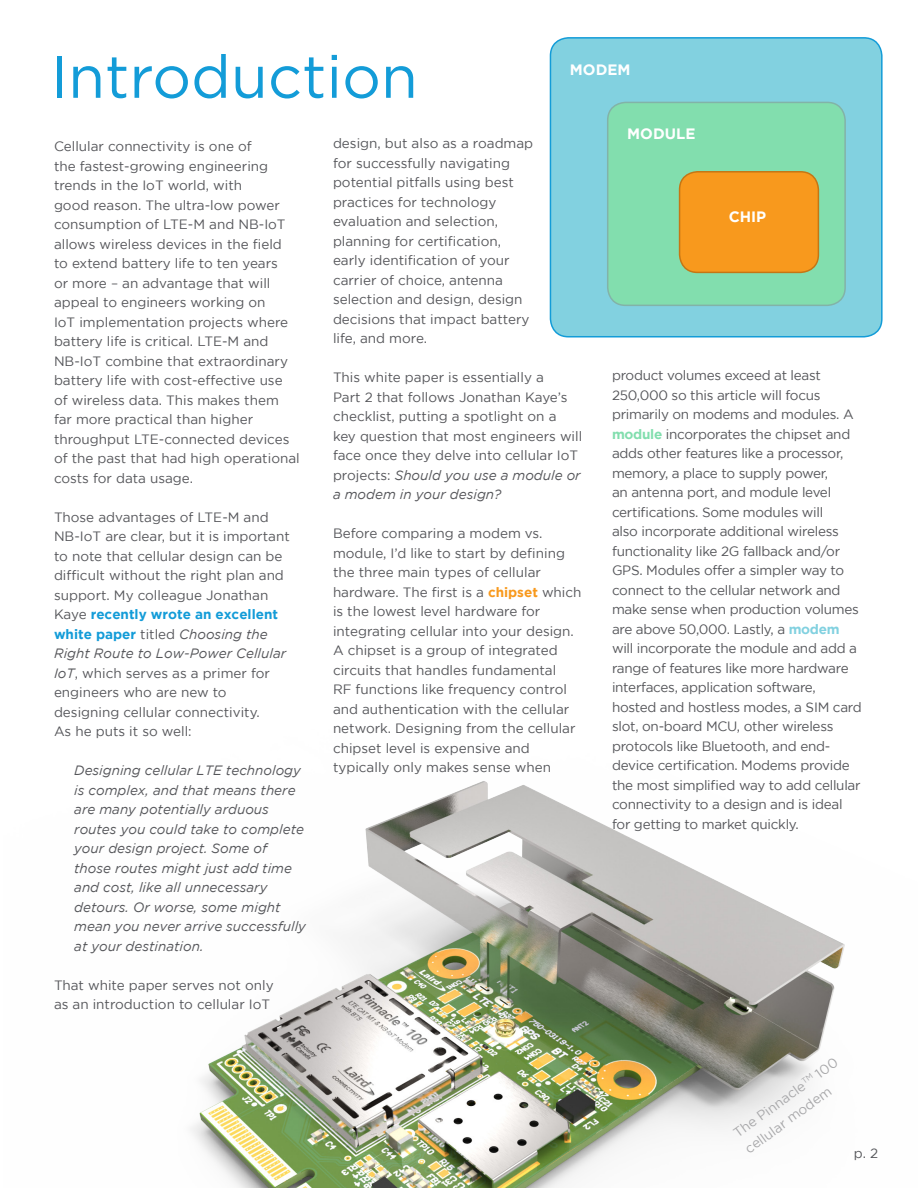
<style>
.page{position:relative;width:918px;height:1188px;background:#fff}
.page>*{position:absolute;margin:0;border:0;box-sizing:border-box;transform-origin:0 0}
.H1___Blue___Left{font:60px "Gotham";color:#139cd8}
.H4___Dark_Gray___Lef{font:700 15px "Gotham";color:#fff}
.Body_Copy___Gray___L{font:13.5px/19.5px "Gotham";color:#55565a}
.Body_Copy___Gray___L-2{font:13.5px/19.5px "Gotham";letter-spacing:-.02em;color:#55565a}
.Body_Copy___Gray___L-3{font:italic 13.5px/19.5px "Gotham";color:#55565a}
.Body_Copy___Gray___L-4{font:13.5px/19.5px "Gotham";color:#a8a8aa}
.s1{font-weight:700;color:#139cd8}
.s2{font-style:italic}
.s3{font-weight:700;color:#f8991d}
.s4{font-weight:700;color:#82deae}
.s5{font-weight:700;color:#82d1e0}
</style>
<div class="page">
<img style="left:191px;top:781px;width:654px;height:407px">
<div style="left:550px;top:38px;width:332px;height:299px;background:#82d1e0;border-radius:18px"></div>
<div style="left:550px;top:37px;width:333px;height:300px;border:2px solid #139cd8;border-radius:18px"></div>
<div style="left:608px;top:102px;width:237px;height:203px;background:#82deae;border-radius:18px"></div>
<div style="left:607px;top:102px;width:239px;height:204px;border:2px solid #82b3a8;border-radius:18px"></div>
<div style="left:680px;top:172px;width:138px;height:100px;background:#f8991d;border-radius:18px"></div>
<div style="left:679px;top:171px;width:140px;height:102px;border:2px solid #c57614;border-radius:18px"></div>
<p class="H1___Blue___Left" style="left:51px;top:43px;width:369px">Introduction</p>
<p class="H4___Dark_Gray___Lef" style="left:570px;top:61px;width:62px">MODEM</p>
<p class="Body_Copy___Gray___L" style="left:54px;top:137px;width:247px">Cellular connectivity is one of<br>the fastest-growing engineering trends in the IoT world, with<br>good reason. The ultra-low power consumption of LTE-M and NB-IoT allows wireless devices in the field<br>to extend battery life to ten years<br>or more – an advantage that will appeal to engineers working on<br>IoT implementation projects where battery life is critical. LTE-M and<br>NB-IoT combine that extraordinary battery life with cost-effective use of wireless data. This makes them far more practical than higher throughput LTE-connected devices of the past that had high operational costs for data usage.</p>
<p class="Body_Copy___Gray___L" style="left:54px;top:507px;width:237px">Those advantages of LTE-M and<br>NB-IoT are clear, but it is important to note that cellular design can be difficult without the right plan and support. My colleague Jonathan<br>Kaye <span class="s1">recently wrote an excellent white paper</span> titled <span class="s2">Choosing the<br>Right Route to Low-Power Cellular<br>IoT</span>, which serves as a primer for engineers who are new to designing cellular connectivity.<br>As he puts it so well:</p>
<p class="Body_Copy___Gray___L-3" style="left:74px;top:761px;width:233px">Designing cellular LTE technology is complex, and that means there are many potentially arduous routes you could take to complete your design project. Some of those routes might just add time and cost, like all unnecessary detours. Or worse, some might mean you never arrive successfully at your destination.</p>
<p class="Body_Copy___Gray___L" style="left:54px;top:975px;width:221px">That white paper serves not only as an introduction to cellular IoT</p>
<p class="Body_Copy___Gray___L" style="left:333px;top:134px;width:202px">design, but also as a roadmap for successfully navigating potential pitfalls using best practices for technology evaluation and selection, planning for certification, early identification of your carrier of choice, antenna selection and design, design decisions that impact battery life, and more.</p>
<p class="Body_Copy___Gray___L" style="left:333px;top:368px;width:251px">This white paper is essentially a<br>Part 2 that follows Jonathan Kaye’s checklist, putting a spotlight on a key question that most engineers will face once they delve into cellular IoT projects: <span class="s2">Should you use a module or a modem in your design?</span></p>
<p class="Body_Copy___Gray___L" style="left:333px;top:524px;width:250px">Before comparing a modem vs. module, I’d like to start by defining the three main types of cellular hardware. The first is a <span class="s3">chipset</span> which is the lowest level hardware for integrating cellular into your design.<br>A chipset is a group of integrated circuits that handles fundamental<br>RF functions like frequency control and authentication with the cellular network. Designing from the cellular chipset level is expensive and typically only makes sense when</p>
<p class="H4___Dark_Gray___Lef" style="left:627px;top:125px;width:70px">MODULE</p>
<p class="H4___Dark_Gray___Lef" style="left:729px;top:208px;width:39px">CHIP</p>
<p class="Body_Copy___Gray___L-2" style="left:612px;top:366px;width:251px">product volumes exceed at least 250,000 so this article will focus primarily on modems and modules. A <span class="s4">module</span> incorporates the chipset and adds other features like a processor, memory, a place to supply power,<br>an antenna port, and module level certifications. Some modules will<br>also incorporate additional wireless functionality like 2G fallback and/or GPS. Modules offer a simpler way to connect to the cellular network and make sense when production volumes are above 50,000. Lastly, a <span class="s5">modem </span>will incorporate the module and add a range of features like more hardware interfaces, application software, hosted and hostless modes, a SIM card slot, on-board MCU, other wireless protocols like Bluetooth, and end&shy;device certification. Modems provide the most simplified way to add cellular connectivity to a design and is ideal for getting to market quickly.</p>
<p class="Body_Copy___Gray___L-4" style="left:729px;top:1126px;width:127px;rotate:-36deg">The Pinnacle<sup>TM</sup> 100 cellular modem</p>
<p class="Body_Copy___Gray___L" style="left:854px;top:1144px;width:26px">p. 2</p>
</div>
